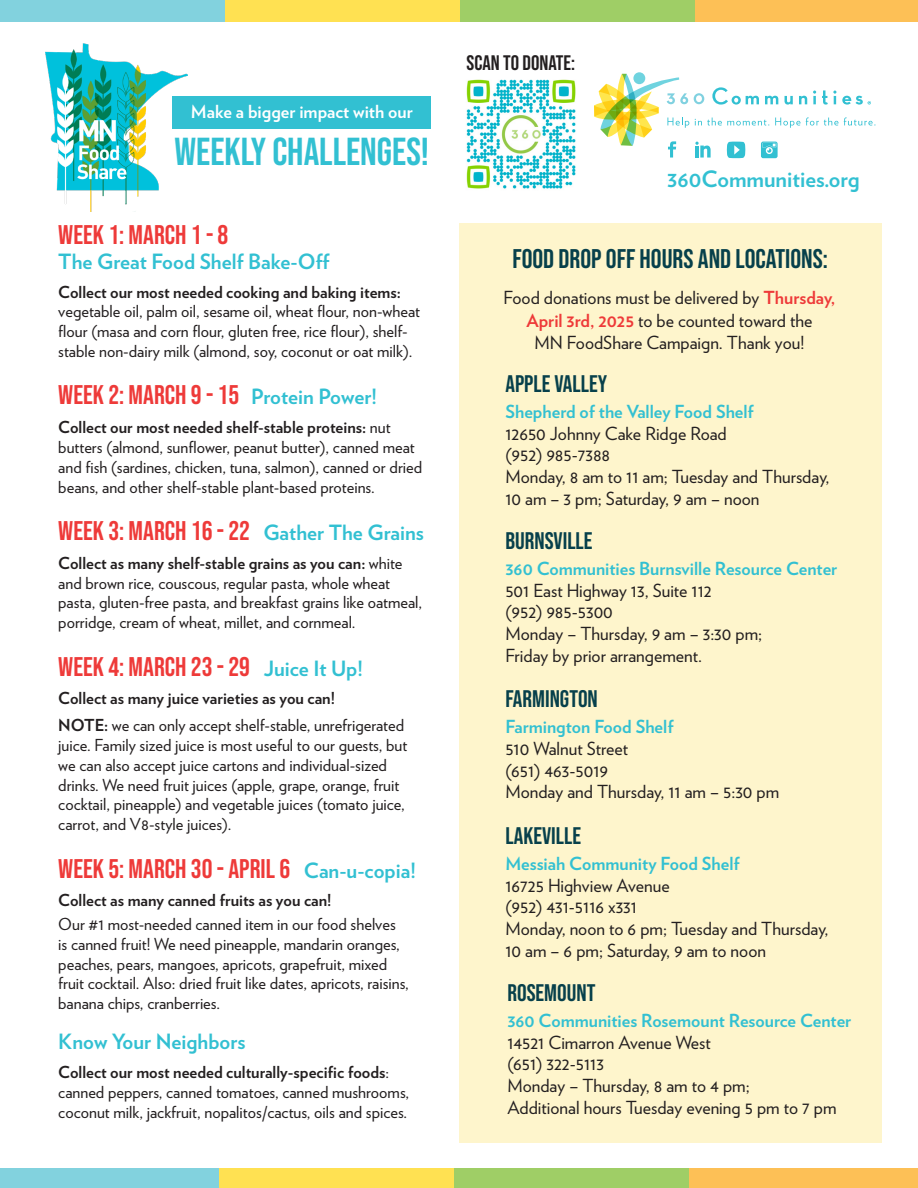
<style>
.page{position:relative;width:918px;height:1188px;background:#fff}
.page>*{position:absolute;margin:0;border:0;box-sizing:border-box;transform-origin:0 0}
.t1{font:39px "Bebas Neue";color:#32c0d2}
.t2{font:27px "Bebas Neue";color:#ee3a39}
.t3{font:27px "Bebas Neue";color:#07404b}
.t4{font:24px "Bebas Neue";color:#07404b}
.t5{font:700 22.5px "Verlag";color:#32c0d2}
.t6{font:700 21px "Verlag";color:#32c0d2}
.t7{font:21px "Bebas Neue";color:#231f20}
.t8{font:18px/21.6px "Verlag";color:#231f20}
.t9{font:700 18px "Verlag";color:#32c0d2}
.t10{font:700 18px "Verlag";color:#fff}
.t11{font:16.5px/19.8px "Verlag";color:#231f20}
.t12{font:700 16.5px "Verlag";color:#231f20}
.s1{font-family:"Verlag";font-weight:700;font-size:21px;color:#32c0d2}
.s2{font-weight:700}
.s3{font-weight:700;color:#ee3a39}
</style>
<div class="page">
<div style="left:459px;top:224px;width:422px;height:919px;background:#fef5cc"></div>
<div style="left:0;top:0;width:236px;height:22px;background:#82d2de"></div>
<div style="left:225px;top:0;width:235px;height:22px;background:#ffe152"></div>
<div style="left:460px;top:0;width:236px;height:22px;background:#9fce66"></div>
<div style="left:696px;top:0;width:222px;height:22px;background:#fdc056"></div>
<div style="left:0;top:1168px;width:230px;height:20px;background:#82d2de"></div>
<div style="left:219px;top:1168px;width:235px;height:20px;background:#ffe152"></div>
<div style="left:454px;top:1168px;width:235px;height:20px;background:#9fce66"></div>
<div style="left:689px;top:1168px;width:229px;height:20px;background:#fdc056"></div>
<div style="left:172px;top:96px;width:259px;height:33px;background:#32c0d2"></div>
<img style="left:45px;top:43px;width:143px;height:168px">
<svg style="left:633px;top:72px;width:12px;height:12px"></svg>
<img style="left:466px;top:79px;width:110px;height:110px">
<svg style="left:594px;top:74px;width:281px;height:84px"></svg>
<p class="t10" style="left:191px;top:98px;width:223px">Make a bigger impact with our</p>
<h1 class="t1" style="left:175px;top:130px;width:256px">WEEKLY CHALLENGES!</h1>
<h2 class="t2" style="left:58px;top:219px;width:172px">WEEK 1: MARCH 1 - 8</h2>
<p class="t6" style="left:58px;top:245px;width:273px">The Great Food Shelf Bake-Off</p>
<p class="t12" style="left:58px;top:279px;width:344px">Collect our most needed cooking and baking items:</p>
<p class="t11" style="left:58px;top:301px;width:363px">vegetable oil, palm oil, sesame oil, wheat flour, non-wheat flour (masa and corn flour, gluten free, rice flour), shelf&shy;stable non-dairy milk (almond, soy, coconut or oat milk).</p>
<h2 class="t2" style="left:58px;top:380px;width:320px">WEEK 2: MARCH 9 - 15 <span class="s1">Protein Power!</span></h2>
<p class="t11" style="left:58px;top:417px;width:365px"><span class="s2">Collect our most needed shelf-stable proteins:</span> nut butters (almond, sunflower, peanut butter), canned meat and fish (sardines, chicken, tuna, salmon), canned or dried beans, and other shelf-stable plant-based proteins.</p>
<h2 class="t2" style="left:58px;top:515px;width:367px">WEEK 3: MARCH 16 - 22 <span class="s1">Gather The Grains</span></h2>
<p class="t11" style="left:58px;top:552px;width:365px"><span class="s2">Collect as many shelf-stable grains as you can:</span> white and brown rice, couscous, regular pasta, whole wheat pasta, gluten-free pasta, and breakfast grains like oatmeal, porridge, cream of wheat, millet, and cornmeal.</p>
<h2 class="t2" style="left:58px;top:651px;width:306px">WEEK 4: MARCH 23 - 29 <span class="s1">Juice It Up!</span></h2>
<p class="t11" style="left:58px;top:684px;width:347px;line-height:27px"><span class="s2">Collect as many juice varieties as you can!<br>NOTE:</span> we can only accept shelf-stable, unrefrigerated</p>
<p class="t11" style="left:58px;top:734px;width:350px">juice. Family sized juice is most useful to our guests, but we can also accept juice cartons and individual-sized drinks. We need fruit juices (apple, grape, orange, fruit cocktail, pineapple) and vegetable juices (tomato juice, carrot, and V8-style juices).</p>
<h2 class="t2" style="left:58px;top:853px;width:359px">WEEK 5: MARCH 30 - APRIL 6 <span class="s1">Can-u-copia!</span></h2>
<p class="t12" style="left:58px;top:887px;width:275px">Collect as many canned fruits as you can!</p>
<p class="t11" style="left:58px;top:913px;width:352px">Our #1 most-needed canned item in our food shelves is canned fruit! We need pineapple, mandarin oranges, peaches, pears, mangoes, apricots, grapefruit, mixed fruit cocktail. Also: dried fruit like dates, apricots, raisins, banana chips, cranberries.</p>
<p class="t6" style="left:58px;top:1025px;width:189px">Know Your Neighbors</p>
<p class="t11" style="left:58px;top:1062px;width:352px"><span class="s2">Collect our most needed culturally-specific foods</span>: canned peppers, canned tomatoes, canned mushrooms, coconut milk, jackfruit, nopalitos/cactus, oils and spices.</p>
<p class="t7" style="left:467px;top:51px;width:110px">SCAN TO DONATE:</p>
<h3 class="t5" style="left:667px;top:162px;width:194px">360Communities.org</h3>
<h2 class="t3" style="left:512px;top:244px;width:317px">FOOD DROP OFF HOURS AND LOCATIONS:</h2>
<p class="t8" style="left:504px;top:285px;width:333px;line-height:22.5px;text-align:center">Food donations must be delivered by <span class="s3">Thursday,<br>April 3rd, 2025</span> to be counted toward the<br>MN FoodShare Campaign. Thank you!</p>
<h3 class="t4" style="left:505px;top:370px;width:103px">APPLE VALLEY</h3>
<p class="t9" style="left:505px;top:397px;width:250px">Shepherd of the Valley Food Shelf</p>
<p class="t8" style="left:505px;top:422px;width:326px">12650 Johnny Cake Ridge Road<br>(952) 985-7388<br>Monday, 8 am to 11 am; Tuesday and Thursday,<br>10 am – 3 pm; Saturday, 9 am – noon</p>
<h3 class="t4" style="left:505px;top:527px;width:89px">BURNSVILLE</h3>
<p class="t9" style="left:505px;top:554px;width:333px">360 Communities Burnsville Resource Center</p>
<p class="t8" style="left:505px;top:579px;width:258px">501 East Highway 13, Suite 112<br>(952) 985-5300<br>Monday – Thursday, 9 am – 3:30 pm;<br>Friday by prior arrangement.</p>
<h3 class="t4" style="left:505px;top:685px;width:94px">FARMINGTON</h3>
<p class="t9" style="left:505px;top:713px;width:170px">Farmington Food Shelf</p>
<p class="t8" style="left:505px;top:737px;width:275px">510 Walnut Street<br>(651) 463-5019<br>Monday and Thursday, 11 am – 5:30 pm</p>
<h3 class="t4" style="left:505px;top:822px;width:77px">LAKEVILLE</h3>
<p class="t9" style="left:505px;top:850px;width:236px">Messiah Community Food Shelf</p>
<p class="t8" style="left:505px;top:874px;width:325px">16725 Highview Avenue<br>(952) 431-5116 x331<br>Monday, noon to 6 pm; Tuesday and Thursday,<br>10 am – 6 pm; Saturday, 9 am to noon</p>
<h3 class="t4" style="left:507px;top:979px;width:90px">ROSEMOUNT</h3>
<p class="t9" style="left:507px;top:1007px;width:345px">360 Communities Rosemount Resource Center</p>
<p class="t8" style="left:507px;top:1031px;width:331px">14521 Cimarron Avenue West<br>(651) 322-5113<br>Monday – Thursday, 8 am to 4 pm;<br>Additional hours Tuesday evening 5 pm to 7 pm</p>
</div>
